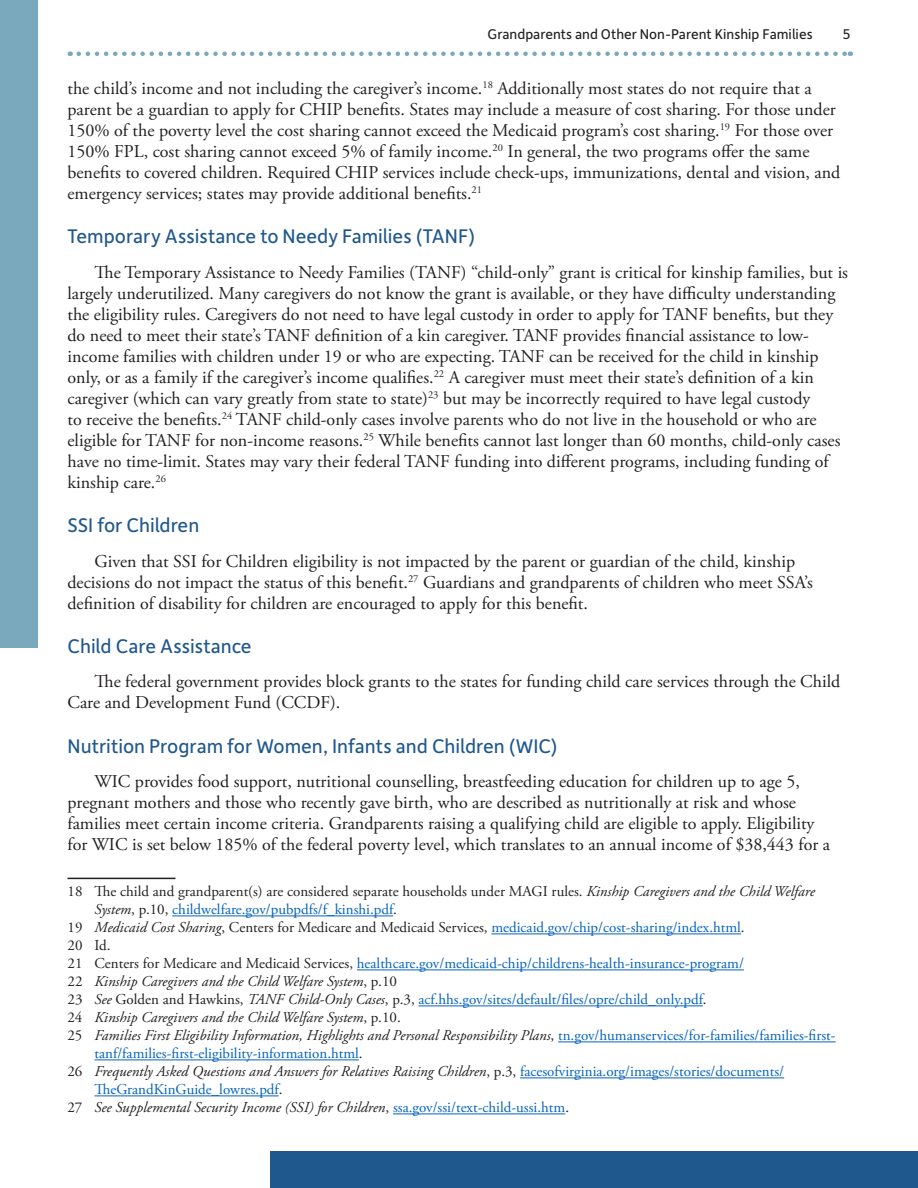
<style>
.page{position:relative;width:918px;height:1188px;background:#fff}
.page>*{position:absolute;margin:0;border:0;box-sizing:border-box;transform-origin:0 0}
.t1{font:21px "Depot New";color:#1f588d}
.t2{font:18px/21px "Adobe Garamond Pro";color:#231f20}
.t3{font:italic 15px "Adobe Garamond Pro";color:#231f20}
.t4{font:15px "Adobe Garamond Pro";color:#0563c1}
.t5{font:15px "Adobe Garamond Pro";color:#231f20}
.t6{font:15px "Depot New";color:#231f20}
.s1{font-style:italic}
.s2{font-style:italic;color:#231f20}
.s3{color:#231f20}
.s4{color:#0563c1}
.s5{font-style:normal}
.s6{font-style:normal;color:#0563c1}
</style>
<div class="page">
<svg style="left:79px;top:52px;width:772px;height:4px"></svg>
<div style="left:0;top:0;width:38px;height:648px;background:#7aa8bc"></div>
<div style="left:270px;top:1151px;width:648px;height:37px;background:#1f588d"></div>
<hr style="left:68px;top:878px;width:108px;height:1px;background:#231f20">
<hr style="left:172px;top:916px;width:221px;height:1px;background:#0563c1">
<hr style="left:491px;top:934px;width:250px;height:1px;background:#0563c1">
<hr style="left:357px;top:970px;width:387px;height:1px;background:#0563c1">
<hr style="left:419px;top:1006px;width:284px;height:1px;background:#0563c1">
<hr style="left:558px;top:1042px;width:278px;height:1px;background:#0563c1">
<hr style="left:94px;top:1060px;width:265px;height:1px;background:#0563c1">
<hr style="left:520px;top:1078px;width:264px;height:1px;background:#0563c1">
<hr style="left:94px;top:1096px;width:185px;height:1px;background:#0563c1">
<hr style="left:393px;top:1114px;width:172px;height:1px;background:#0563c1">
<p class="t6" style="left:488px;top:25px;width:327px">Grandparents and Other Non-Parent Kinship Families</p>
<p class="t6" style="left:843px;top:25px;width:9px">5</p>
<p class="t2" style="left:67px;top:78px;width:774px">the child’s income and not including the caregiver’s income.<sup>18</sup> Additionally most states do not require that a parent be a guardian to apply for CHIP benefits. States may include a measure of cost sharing. For those under 150% of the poverty level the cost sharing cannot exceed the Medicaid program’s cost sharing.<sup>19</sup> For those over 150% FPL, cost sharing cannot exceed 5% of family income.<sup>20</sup> In general, the two programs offer the same benefits to covered children. Required CHIP services include check-ups, immunizations, dental and vision, and emergency services; states may provide additional benefits.<sup>21</sup></p>
<p class="t1" style="left:68px;top:223px;width:409px">Temporary Assistance to Needy Families (TANF)</p>
<p class="t2" style="left:67px;top:262px;width:782px;text-indent:27px">The Temporary Assistance to Needy Families (TANF) “child-only” grant is critical for kinship families, but is largely underutilized. Many caregivers do not know the grant is available, or they have difficulty understanding the eligibility rules. Caregivers do not need to have legal custody in order to apply for TANF benefits, but they do need to meet their state’s TANF definition of a kin caregiver. TANF provides financial assistance to low&shy;income families with children under 19 or who are expecting. TANF can be received for the child in kinship only, or as a family if the caregiver’s income qualifies.<sup>22</sup> A caregiver must meet their state’s definition of a kin caregiver (which can vary greatly from state to state)<sup>23</sup> but may be incorrectly required to have legal custody<br>to receive the benefits.<sup>24</sup> TANF child-only cases involve parents who do not live in the household or who are eligible for TANF for non-income reasons.<sup>25</sup> While benefits cannot last longer than 60 months, child-only cases have no time-limit. States may vary their federal TANF funding into different programs, including funding of kinship care.<sup>26</sup></p>
<p class="t1" style="left:68px;top:511px;width:133px">SSI for Children</p>
<p class="t2" style="left:67px;top:551px;width:747px;text-indent:27px">Given that SSI for Children eligibility is not impacted by the parent or guardian of the child, kinship decisions do not impact the status of this benefit.<sup>27</sup> Guardians and grandparents of children who meet SSA’s definition of disability for children are encouraged to apply for this benefit.</p>
<p class="t1" style="left:68px;top:632px;width:186px">Child Care Assistance</p>
<p class="t2" style="left:68px;top:672px;width:774px;text-indent:27px">The federal government provides block grants to the states for funding child care services through the Child<br>Care and Development Fund (CCDF).</p>
<p class="t1" style="left:68px;top:732px;width:492px">Nutrition Program for Women, Infants and Children (WIC)</p>
<p class="t2" style="left:68px;top:771px;width:764px;text-indent:27px">WIC provides food support, nutritional counselling, breastfeeding education for children up to age 5, pregnant mothers and those who recently gave birth, who are described as nutritionally at risk and whose families meet certain income criteria. Grandparents raising a qualifying child are eligible to apply. Eligibility for WIC is set below 185% of the federal poverty level, which translates to an annual income of $38,443 for a</p>
<p class="t5" style="left:68px;top:883px;width:749px">18 The child and grandparent(s) are considered separate households under MAGI rules. <span class="s1">Kinship Caregivers and the Child Welfare</span></p>
<p class="t4" style="left:94px;top:901px;width:304px"><span class="s2">System</span><span class="s3">, p.10,</span> childwelfare.gov/pubpdfs/f_kinshi.pdf<span class="s3">.</span></p>
<p class="t5" style="left:68px;top:919px;width:679px">19 <span class="s1">Medicaid Cost Sharing</span>, Centers for Medicare and Medicaid Services, <span class="s4">medicaid.gov/chip/cost-sharing/index.html</span>.</p>
<p class="t5" style="left:68px;top:937px;width:45px">20 Id.</p>
<p class="t4" style="left:68px;top:955px;width:678px"><span class="s3">21 Centers for Medicare and Medicaid Services,</span> healthcare.gov/medicaid-chip/childrens-health-insurance-program/</p>
<p class="t3" style="left:68px;top:973px;width:331px"><span class="s5">22</span> Kinship Caregivers and the Child Welfare System<span class="s5">, p.10</span></p>
<p class="t4" style="left:68px;top:991px;width:641px"><span class="s3">23</span> <span class="s2">See</span> <span class="s3">Golden and Hawkins,</span> <span class="s2">TANF Child-Only Cases</span><span class="s3">, p.3,</span> acf.hhs.gov/sites/default/files/opre/child_only.pdf<span class="s3">.</span></p>
<p class="t3" style="left:67px;top:1009px;width:335px"><span class="s5">24</span> Kinship Caregivers and the Child Welfare System<span class="s5">, p.10.</span></p>
<p class="t3" style="left:67px;top:1027px;width:770px"><span class="s5">25</span> Families First Eligibility Information, Highlights and Personal Responsibility Plans<span class="s5">,</span> <span class="s6">tn.gov/humanservices/for-families/families-first-</span></p>
<p class="t4" style="left:94px;top:1045px;width:270px">tanf/families-first-eligibility-information.html<span class="s3">.</span></p>
<p class="t3" style="left:67px;top:1063px;width:718px"><span class="s5">26</span> Frequently Asked Questions and Answers for Relatives Raising Children<span class="s5">, p.3,</span> <span class="s6">facesofvirginia.org/images/stories/documents/</span></p>
<p class="t4" style="left:94px;top:1081px;width:189px">TheGrandKinGuide_lowres.pdf<span class="s3">.</span></p>
<p class="t3" style="left:67px;top:1099px;width:503px"><span class="s5">27</span> See Supplemental Security Income (SSI) for Children<span class="s5">,</span> <span class="s6">ssa.gov/ssi/text-child-ussi.htm</span><span class="s5">.</span></p>
</div>
